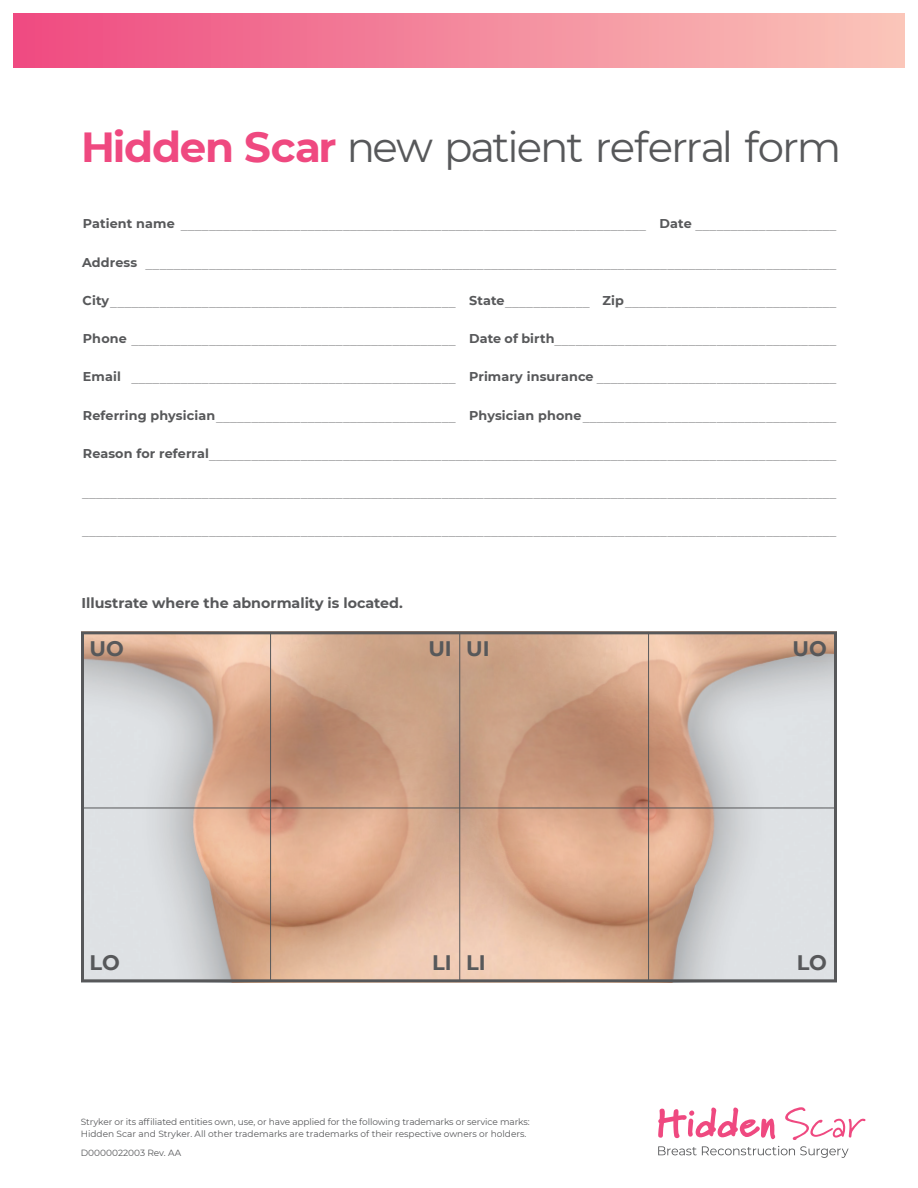
<style>
.page{position:relative;width:918px;height:1188px;background:#fff}
.page>*{position:absolute;margin:0;border:0;box-sizing:border-box;transform-origin:0 0}
.t1{font:42px "Montserrat";letter-spacing:-.05em;color:#57585a}
.t2{font:700 21px "Montserrat";color:#57585a}
.t3{font:700 14.25px "Montserrat";color:#57585a}
.t4{font:200 12.75px "Montserrat";color:#57585a}
.t5{font:9px/12px "Montserrat";letter-spacing:-.01em;color:#57585a}
.s1{font-weight:700;color:#ef4980}
.s2{font-weight:700}
</style>
<div class="page">
<svg style="left:785px;top:1107px;width:81px;height:33px"></svg>
<svg style="left:658px;top:1108px;width:117px;height:31px"></svg>
<svg style="left:658px;top:1146px;width:191px;height:12px"></svg>
<img style="left:85px;top:635px;width:748px;height:343px">
<div style="left:81px;top:631px;width:756px;height:351px;border:3px solid #57585a"></div>
<hr style="left:459px;top:632px;width:1px;height:349px;background:#57585a">
<hr style="left:648px;top:632px;width:1px;height:349px;background:#57585a">
<hr style="left:270px;top:632px;width:1px;height:349px;background:#57585a">
<hr style="left:82px;top:808px;width:755px;height:1px;background:#57585a">
<div style="left:14px;top:14px;width:890px;height:54px;background:linear-gradient(to right,#ee4a81,#fac5b9)"></div>
<h1 class="t1" style="left:81px;top:118px;width:762px"><span class="s1">Hidden Scar</span> new patient referral form</h1>
<p class="t4" style="left:83px;top:214px;width:755px"><span class="s2">Patient name</span> __________________________________________________________________ <span class="s2">Date</span> ____________________</p>
<p class="t4" style="left:82px;top:252px;width:756px"><span class="s2">Address</span> __________________________________________________________________________________________________</p>
<p class="t4" style="left:83px;top:291px;width:755px"><span class="s2">City</span>_________________________________________________ <span class="s2">State</span>____________ <span class="s2">Zip</span>______________________________</p>
<p class="t4" style="left:83px;top:329px;width:755px"><span class="s2">Phone</span> ______________________________________________ <span class="s2">Date of birth</span>________________________________________</p>
<p class="t4" style="left:83px;top:367px;width:755px"><span class="s2">Email</span> ______________________________________________ <span class="s2">Primary insurance</span> __________________________________</p>
<p class="t4" style="left:83px;top:405px;width:755px"><span class="s2">Referring physician</span>__________________________________ <span class="s2">Physician phone</span>____________________________________</p>
<p class="t4" style="left:83px;top:444px;width:755px"><span class="s2">Reason for referral</span>_________________________________________________________________________________________</p>
<p class="t4" style="left:82px;top:482px;width:756px">___________________________________________________________________________________________________________</p>
<p class="t4" style="left:82px;top:520px;width:756px">___________________________________________________________________________________________________________</p>
<p class="t3" style="left:82px;top:592px;width:323px">Illustrate where the abnormality is located.</p>
<h2 class="t2" style="left:90px;top:633px;width:36px">UO</h2>
<h2 class="t2" style="left:428px;top:633px;width:63px">UI UI</h2>
<h2 class="t2" style="left:793px;top:633px;width:36px">UO</h2>
<h2 class="t2" style="left:90px;top:948px;width:32px">LO</h2>
<h2 class="t2" style="left:432px;top:948px;width:55px">LI LI</h2>
<h2 class="t2" style="left:797px;top:948px;width:32px">LO</h2>
<p class="t5" style="left:81px;top:1116px;width:450px">Stryker or its affiliated entities own, use, or have applied for the following trademarks or service marks:<br>Hidden Scar and Stryker. All other trademarks are trademarks of their respective owners or holders.</p>
<p class="t5" style="left:81px;top:1146px;width:102px">D0000022003 Rev. AA</p>
</div>
